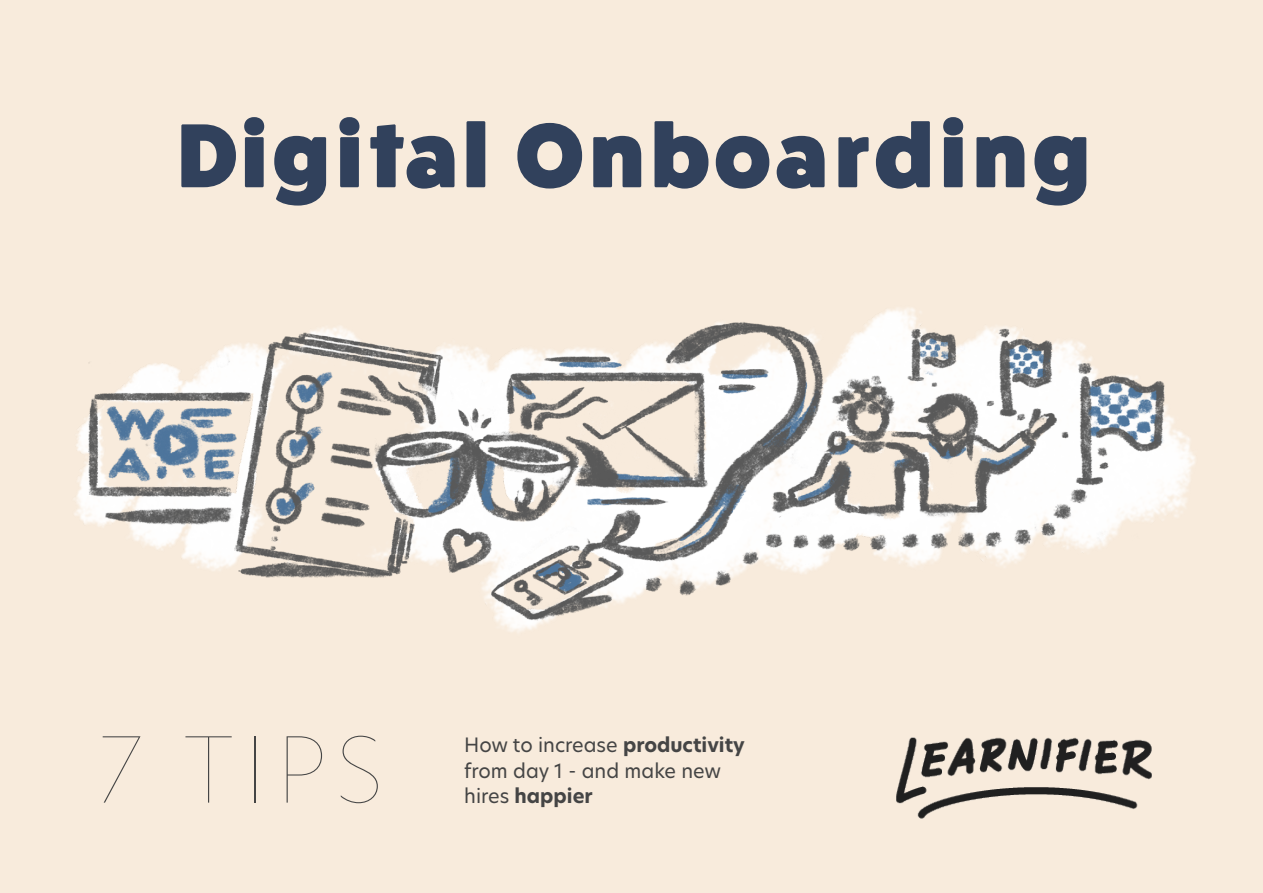
<style>
.page{position:relative;width:1263px;height:893px;background:#f8ebdc}
.page>*{position:absolute;margin:0;border:0;box-sizing:border-box;transform-origin:0 0}
.t1{font:800 91.05px "Fat Frank";letter-spacing:.06em;color:#31415c}
.t2{font:100 89.4px "Hero New";color:#454545}
.t3{font:19.5px/25.5px "Hero New";color:#454545}
.s1{font-weight:700}
</style>
<div class="page">
<img style="left:74px;top:308px;width:1121px;height:324px">
<img style="left:896px;top:737px;width:256px;height:82px">
<h1 class="t1" style="left:178px;top:105px;width:913px">Digital Onboarding</h1>
<h2 class="t2" style="left:98px;top:709px;width:287px">7 TIPS</h2>
<p class="t3" style="left:464px;top:732px;width:282px">How to increase <span class="s1">productivity </span>from day 1 - and make new hires <span class="s1">happier</span></p>
</div>
